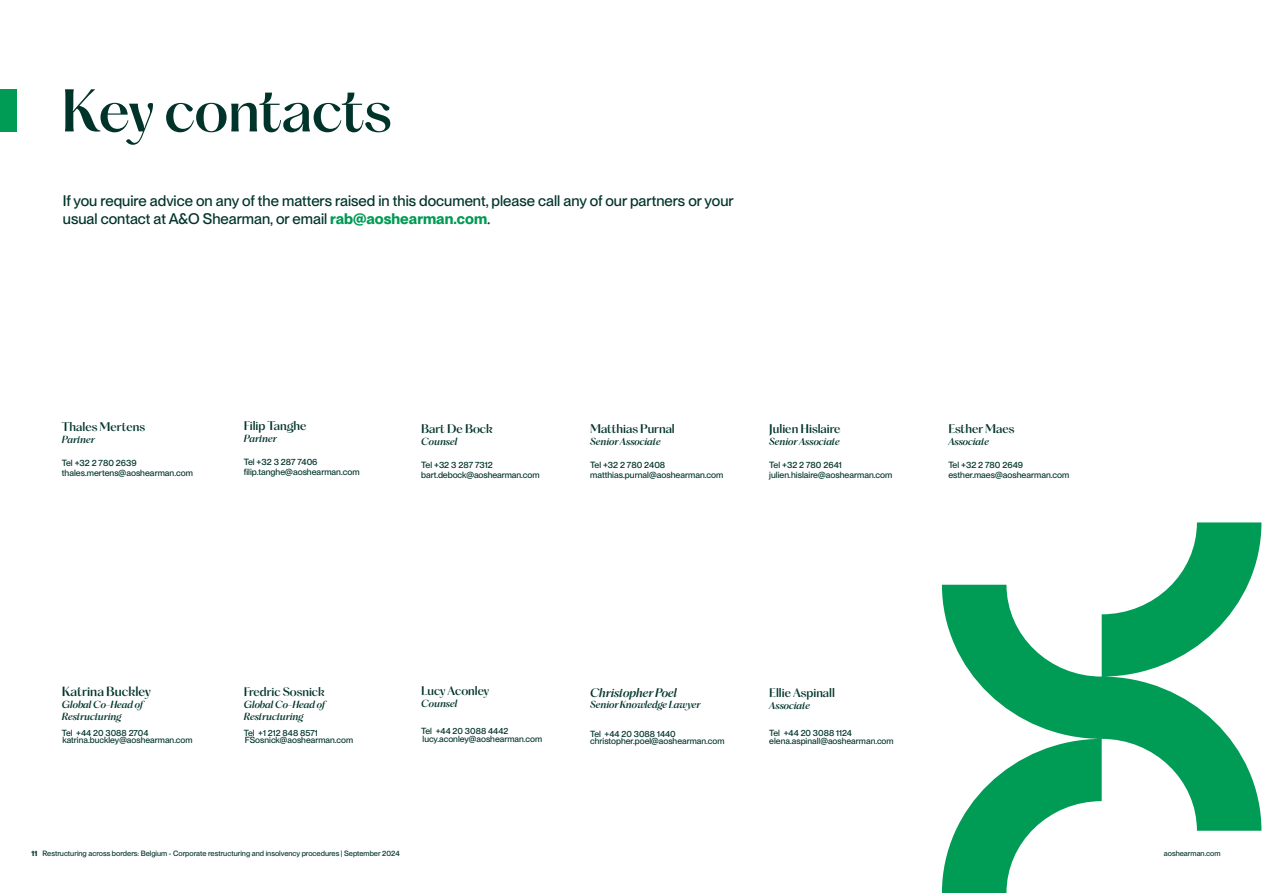
<style>
.page{position:relative;width:1263px;height:893px;background:#fff}
.page>*{position:absolute;margin:0;border:0;box-sizing:border-box;transform-origin:0 0}
.t1{font:54px "PP Hatton AOSPPT";letter-spacing:-.005em;color:#00342b}
.t2{font:15px/18px "PP Neue Montreal AOSPPT";color:#00342b}
.t3{font:12px "PP Hatton AOSPPT";color:#00342b}
.t4{font:11.25px "PP Hatton AOSPPT";color:#00342b}
.t5{font:11.1px "PP Hatton AOSPPT";color:#00342b}
.t6{font:italic 11.1px "PP Hatton AOSPPT";color:#00342b}
.t7{font:italic 9.3px/12px "PP Hatton AOSPPT";color:#00342b}
.t8{font:8.85px/9.6px "PP Neue Montreal AOSPPT";color:#00342b}
.t9{font:8.7px/7.4px "PP Neue Montreal AOSPPT";color:#00342b}
.t10{font:7.5px "PP Neue Montreal AOSPPT";color:#00342b}
.s1{font-weight:700;color:#009b55}
.s2{font-family:"PP Hatton AOSPPT";color:#00382b}
.s3{font-weight:700}
</style>
<div class="page">
<svg style="left:942px;top:522px;width:319px;height:371px"></svg>
<div style="left:0;top:89px;width:16px;height:42px;background:#009b55"></div>
<h1 class="t1" style="left:61px;top:64px;width:332px">Key contacts</h1>
<h2 class="t2" style="left:63px;top:192px;width:672px">If you require advice on any of the matters raised in this document, please call any of our partners or your usual contact at A&amp;O Shearman, or email <span class="s1">rab@aoshearman.com</span><span class="s2">.</span></h2>
<p class="t4" style="left:62px;top:417px;width:85px">Thales Mertens</p>
<p class="t7" style="left:62px;top:432px;width:34px">Partner</p>
<p class="t8" style="left:62px;top:458px;width:133px">Tel +32 2 780 2639 thales.mertens@aoshearman.com</p>
<p class="t4" style="left:244px;top:416px;width:64px">Filip Tanghe</p>
<p class="t7" style="left:244px;top:432px;width:34px">Partner</p>
<p class="t8" style="left:244px;top:458px;width:117px">Tel +32 3 287 7406 filip.tanghe@aoshearman.com</p>
<p class="t4" style="left:421px;top:419px;width:73px">Bart De Bock</p>
<p class="t7" style="left:421px;top:434px;width:38px">Counsel</p>
<p class="t8" style="left:421px;top:460px;width:120px">Tel +32 3 287 7312 bart.debock@aoshearman.com</p>
<p class="t4" style="left:590px;top:419px;width:86px">Matthias Purnal</p>
<p class="t7" style="left:590px;top:434px;width:72px">Senior Associate</p>
<p class="t8" style="left:590px;top:460px;width:135px">Tel +32 2 780 2408 matthias.purnal@aoshearman.com</p>
<p class="t4" style="left:769px;top:419px;width:73px">Julien Hislaire</p>
<p class="t7" style="left:769px;top:434px;width:72px">Senior Associate</p>
<p class="t8" style="left:769px;top:460px;width:125px">Tel +32 2 780 2641 julien.hislaire@aoshearman.com</p>
<p class="t4" style="left:948px;top:419px;width:68px">Esther Maes</p>
<p class="t7" style="left:948px;top:434px;width:42px">Associate</p>
<p class="t8" style="left:948px;top:460px;width:123px">Tel +32 2 780 2649 esther.maes@aoshearman.com</p>
<h3 class="t3" style="left:62px;top:681px;width:90px">Katrina Buckley</h3>
<p class="t7" style="left:62px;top:698px;width:88px">Global Co-Head of<br>Restructuring</p>
<p class="t9" style="left:62px;top:729px;width:132px">Tel +44 20 3088 2704 katrina.buckley@aoshearman.com</p>
<p class="t5" style="left:244px;top:682px;width:82px">Fredric Sosnick</p>
<p class="t7" style="left:244px;top:698px;width:88px">Global Co-Head of<br>Restructuring</p>
<p class="t9" style="left:244px;top:729px;width:111px">Tel +1 212 848 8571<br>FSosnick@aoshearman.com</p>
<p class="t5" style="left:421px;top:681px;width:69px">Lucy Aconley</p>
<p class="t7" style="left:421px;top:696px;width:38px">Counsel</p>
<p class="t9" style="left:421px;top:727px;width:122px;line-height:8.2px">Tel +44 20 3088 4442 lucy.aconley@aoshearman.com</p>
<p class="t6" style="left:590px;top:684px;width:88px">Christopher Poel</p>
<p class="t7" style="left:590px;top:698px;width:112px">Senior Knowledge Lawyer</p>
<p class="t9" style="left:590px;top:730px;width:136px">Tel +44 20 3088 1440 christopher.poel@aoshearman.com</p>
<p class="t5" style="left:769px;top:683px;width:67px">Ellie Aspinall</p>
<p class="t7" style="left:769px;top:699px;width:42px">Associate</p>
<p class="t9" style="left:769px;top:729px;width:126px;line-height:8.2px">Tel +44 20 3088 1124 elena.aspinall@aoshearman.com</p>
<p class="t10" style="left:32px;top:849px;width:370px"><span class="s3">11</span> Restructuring across borders: Belgium - Corporate restructuring and insolvency procedures | September 2024</p>
<p class="t10" style="left:1164px;top:849px;width:58px">aoshearman.com</p>
</div>
